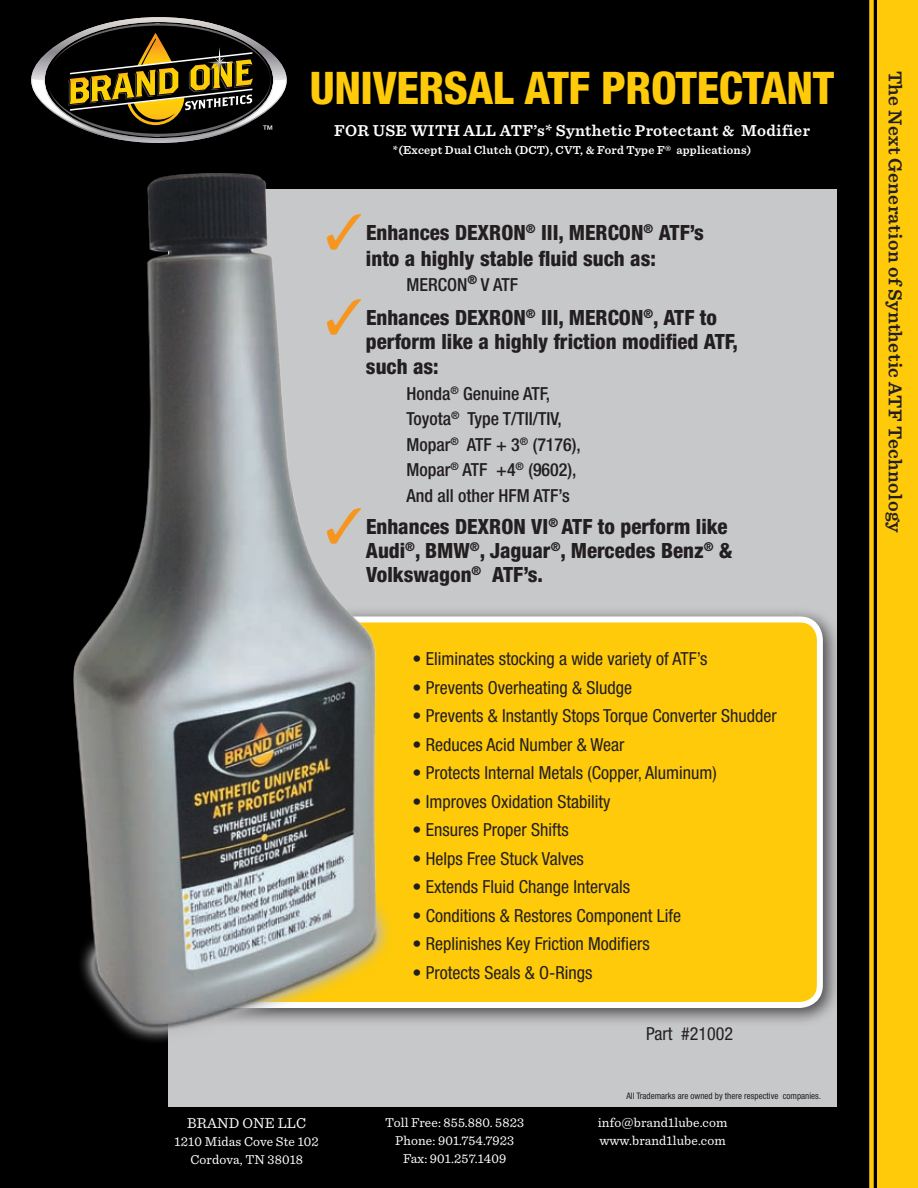
<style>
.page{position:relative;width:918px;height:1188px;background:#000001}
.page>*{position:absolute;margin:0;border:0;box-sizing:border-box;transform-origin:0 0}
.t1{font:800 condensed 45px "Helvetica Neue LT Std";letter-spacing:-.01em;color:#feca0a}
.t2{font:800 condensed 21px/24.8px "Helvetica Neue LT Std";color:#231f20}
.t3{font:600 19.5px "Sentinel";letter-spacing:.02em;color:#231f20}
.t4{font:condensed 18px "Helvetica Neue LT Std";color:#231f20}
.t5{font:500 condensed 18px/25.5px "Helvetica Neue LT Std";color:#231f20}
.t6{font:600 16.5px "Sentinel";letter-spacing:.02em;color:#fff}
.t7{font:15px "Sentinel";letter-spacing:.01em;color:#fff}
.t8{font:13.5px/18px "Sentinel";letter-spacing:.01em;color:#fff;text-align:center}
.t9{font:600 12px "Sentinel";letter-spacing:.02em;color:#fff}
.t10{font:10.5px "Helvetica LT Std";color:#fff}
.t11{font:condensed 9px "Helvetica Neue LT Std";color:#231f20}
.s1{color:#f7951d}
</style>
<div class="page">
<div style="left:169px;top:189px;width:668px;height:918px;background:#c7c8ca"></div>
<div style="left:169px;top:605px;width:686px;height:435px;background:#231f20;opacity:.75"></div>
<div style="left:184px;top:620px;width:636px;height:385px;background:#feca0a;border-radius:20px"></div>
<div style="left:181px;top:616px;width:642px;height:392px;border:6px solid #fff;border-radius:20px"></div>
<img style="left:73px;top:173px;width:384px;height:876px">
<hr style="left:24px;top:12px;width:270px;height:1px;background:#bcbdc0">
<hr style="left:24px;top:181px;width:270px;height:1px;background:#bcbdc0">
<hr style="left:24px;top:842px;width:270px;height:1px;background:#bcbdc0">
<hr style="left:24px;top:602px;width:270px;height:1px;background:#bcbdc0">
<svg style="left:31px;top:17px;width:256px;height:126px"></svg>
<div style="left:878px;top:0;width:40px;height:1188px;background:#feca0a"></div>
<div style="left:869px;top:0;width:5px;height:1188px;background:#feca0a"></div>
<p class="t10" style="left:263px;top:123px;width:12px">™</p>
<h1 class="t1" style="left:310px;top:60px;width:526px">Universal Atf Protectant</h1>
<p class="t3" style="left:910px;top:70px;width:464px;rotate:90deg">The Next Generation of Synthetic ATF Technology</p>
<p class="t6" style="left:334px;top:118px;width:477px">FOR USE WITH ALL ATF’s* Synthetic Protectant &amp; Modifier</p>
<p class="t9" style="left:393px;top:141px;width:360px">*(Except Dual Clutch (DCT), CVT, &amp; Ford Type F® applications)</p>
<p class="t2" style="left:326px;top:220px;width:272px"><span class="s1">✓</span>Enhances DEXRON <sup>®</sup> III, MERCON</p>
<p class="t2" style="left:366px;top:220px;width:339px;line-height:25.5px;text-indent:277px"><sup>®</sup>ATF’s into a highly stable fluid such as:</p>
<p class="t5" style="left:406px;top:272px;width:113px">MERCON<sup>®</sup> V ATF</p>
<p class="t2" style="left:326px;top:305px;width:272px"><span class="s1">✓</span>Enhances DEXRON <sup>®</sup> III, MERCON</p>
<p class="t2" style="left:643px;top:305px;width:32px"><sup>®</sup>, ATF</p>
<p class="t2" style="left:366px;top:305px;width:374px;text-indent:334px">to perform like a highly friction modified ATF, such as:</p>
<p class="t5" style="left:406px;top:380px;width:176px">Honda<sup>®</sup> Genuine ATF,<br>Toyota<sup>®</sup> Type T/TII/TIV,<br>Mopar<sup>®</sup> ATF + 3<sup>®</sup> (7176),<br>Mopar<sup>®</sup> ATF +4<sup>®</sup> (9602),<br>And all other HFM ATF’s</p>
<p class="t2" style="left:326px;top:514px;width:177px"><span class="s1">✓</span>Enhances DEXRON</p>
<p class="t2" style="left:531px;top:514px;width:42px">VI <sup>®</sup> ATF</p>
<p class="t2" style="left:366px;top:514px;width:368px;line-height:24px;text-indent:232px">to perform like<br>Audi<sup>®</sup>, BMW<sup>®</sup>, Jaguar<sup>®</sup>, Mercedes Benz<sup>®</sup> &amp;<br>Volkswagon<sup>®</sup> ATF’s.</p>
<p class="t4" style="left:412px;top:649px;width:296px">• Eliminates stocking a wide variety of ATF’s</p>
<p class="t4" style="left:412px;top:677px;width:221px">• Prevents Overheating &amp; Sludge</p>
<p class="t4" style="left:412px;top:706px;width:366px">• Prevents &amp; Instantly Stops Torque Converter Shudder</p>
<p class="t4" style="left:412px;top:734px;width:213px">• Reduces Acid Number &amp; Wear</p>
<p class="t4" style="left:412px;top:763px;width:306px">• Protects Internal Metals (Copper, Aluminum)</p>
<p class="t4" style="left:412px;top:791px;width:200px">• Improves Oxidation Stability</p>
<p class="t4" style="left:412px;top:820px;width:158px">• Ensures Proper Shifts</p>
<p class="t4" style="left:412px;top:848px;width:173px">• Helps Free Stuck Valves</p>
<p class="t4" style="left:412px;top:877px;width:219px">• Extends Fluid Change Intervals</p>
<p class="t4" style="left:412px;top:905px;width:270px">• Conditions &amp; Restores Component Life</p>
<p class="t4" style="left:412px;top:934px;width:239px">• Replinishes Key Friction Modifiers</p>
<p class="t4" style="left:412px;top:962px;width:181px">• Protects Seals &amp; O-Rings</p>
<p class="t4" style="left:646px;top:1024px;width:88px">Part #21002</p>
<p class="t11" style="left:626px;top:1091px;width:196px">All Trademarks are owned by there respective companies.</p>
<p class="t7" style="left:187px;top:1111px;width:121px">BRAND ONE LLC</p>
<p class="t8" style="left:175px;top:1131px;width:146px">1210 Midas Cove Ste 102<br>Cordova, TN 38018</p>
<p class="t8" style="left:385px;top:1112px;width:140px">Toll Free: 855.880. 5823<br>Phone: 901.754.7923<br>Fax: 901.257.1409</p>
<p class="t8" style="left:598px;top:1112px;width:131px;text-align:left">info@brand1lube.com www.brand1lube.com</p>
</div>
